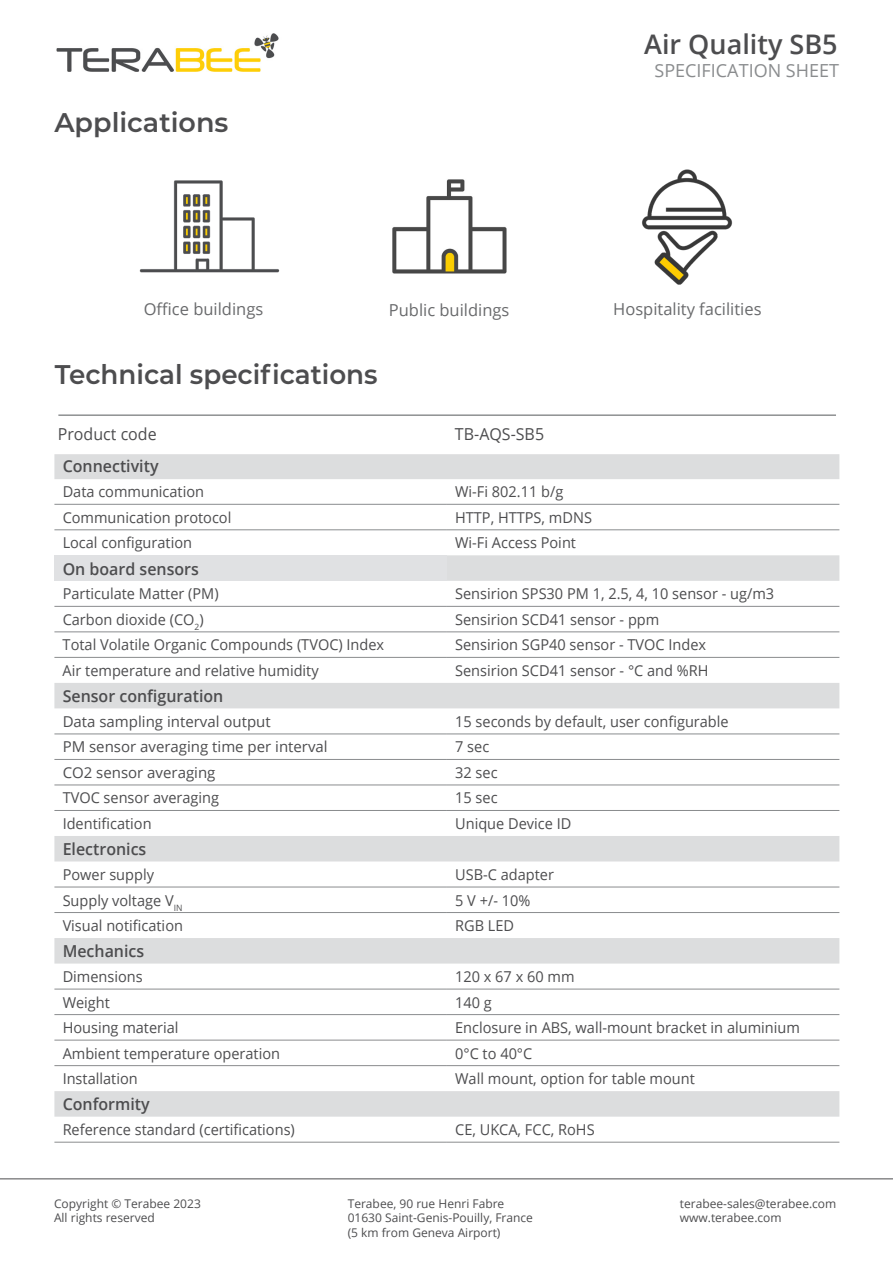
<style>
.page{position:relative;width:893px;height:1263px;background:#fff}
.page>*{position:absolute;margin:0;border:0;box-sizing:border-box;transform-origin:0 0}
.t1{font:600 27px "Montserrat";color:#4d4d4f}
.t2{font:600 27px "Open Sans";color:#4d4d4f}
.t3{font:18px "Open Sans";color:#8a8c8e}
.t4{font:600 16.5px "Open Sans";color:#4d4d4f}
.t5{font:16.5px "Open Sans";color:#696a6c}
.t6{font:16.5px "Open Sans";color:#4d4d4f}
.t7{font:15px "Open Sans";color:#4d4d4f}
.t8{font:12px/14.4px "Open Sans";color:#4d4d4f}
.s1{font-style:inherit}
</style>
<div class="page">
<hr style="left:0;top:1178px;width:893px;height:1px;background:#4d4d4f">
<img style="left:56px;top:33px;width:223px;height:39px">
<img style="left:139px;top:180px;width:141px;height:93px">
<img style="left:642px;top:169px;width:91px;height:116px">
<img style="left:392px;top:179px;width:115px;height:95px">
<svg style="left:54px;top:454px;width:785px;height:663px"></svg>
<div style="left:54px;top:555px;width:393px;height:26px;background:#e0e1e3"></div>
<hr style="left:54px;top:504px;width:393px;height:1px;background:#8a8c8e">
<hr style="left:447px;top:504px;width:392px;height:1px;background:#8a8c8e">
<hr style="left:54px;top:529px;width:393px;height:1px;background:#8a8c8e">
<hr style="left:447px;top:529px;width:392px;height:1px;background:#8a8c8e">
<hr style="left:54px;top:606px;width:393px;height:1px;background:#8a8c8e">
<hr style="left:447px;top:606px;width:392px;height:1px;background:#8a8c8e">
<hr style="left:54px;top:631px;width:393px;height:1px;background:#8a8c8e">
<hr style="left:447px;top:631px;width:392px;height:1px;background:#8a8c8e">
<hr style="left:54px;top:657px;width:393px;height:1px;background:#8a8c8e">
<hr style="left:447px;top:657px;width:392px;height:1px;background:#8a8c8e">
<hr style="left:54px;top:733px;width:393px;height:1px;background:#8a8c8e">
<hr style="left:447px;top:733px;width:392px;height:1px;background:#8a8c8e">
<hr style="left:54px;top:759px;width:393px;height:1px;background:#8a8c8e">
<hr style="left:447px;top:759px;width:392px;height:1px;background:#8a8c8e">
<hr style="left:54px;top:784px;width:393px;height:1px;background:#8a8c8e">
<hr style="left:447px;top:784px;width:392px;height:1px;background:#8a8c8e">
<hr style="left:54px;top:810px;width:393px;height:1px;background:#8a8c8e">
<hr style="left:447px;top:810px;width:392px;height:1px;background:#8a8c8e">
<hr style="left:54px;top:887px;width:393px;height:1px;background:#8a8c8e">
<hr style="left:447px;top:887px;width:392px;height:1px;background:#8a8c8e">
<hr style="left:54px;top:912px;width:393px;height:1px;background:#8a8c8e">
<hr style="left:447px;top:912px;width:392px;height:1px;background:#8a8c8e">
<hr style="left:54px;top:989px;width:393px;height:1px;background:#8a8c8e">
<hr style="left:447px;top:989px;width:392px;height:1px;background:#8a8c8e">
<hr style="left:54px;top:1014px;width:393px;height:1px;background:#8a8c8e">
<hr style="left:447px;top:1014px;width:392px;height:1px;background:#8a8c8e">
<hr style="left:54px;top:1040px;width:393px;height:1px;background:#8a8c8e">
<hr style="left:447px;top:1040px;width:392px;height:1px;background:#8a8c8e">
<hr style="left:54px;top:1065px;width:393px;height:1px;background:#8a8c8e">
<hr style="left:447px;top:1065px;width:392px;height:1px;background:#8a8c8e">
<hr style="left:54px;top:1142px;width:393px;height:1px;background:#8a8c8e">
<hr style="left:447px;top:1142px;width:392px;height:1px;background:#8a8c8e">
<hr style="left:58px;top:414px;width:778px;height:2px;background:#8a8c8e">
<h1 class="t2" style="left:644px;top:26px;width:195px">Air Quality SB5</h1>
<p class="t1" style="left:54px;top:103px;width:176px">Applications</p>
<p class="t3" style="left:654px;top:58px;width:186px">SPECIFICATION SHEET</p>
<p class="t5" style="left:144px;top:298px;width:121px">Office buildings</p>
<p class="t5" style="left:389px;top:298px;width:122px">Public buildings</p>
<p class="t5" style="left:613px;top:298px;width:150px">Hospitality facilities</p>
<p class="t1" style="left:55px;top:355px;width:324px">Technical specifications</p>
<p class="t6" style="left:58px;top:423px;width:100px">Product code</p>
<p class="t6" style="left:455px;top:423px;width:91px">TB-AQS-SB5</p>
<p class="t4" style="left:63px;top:455px;width:97px">Connectivity</p>
<p class="t7" style="left:63px;top:481px;width:143px">Data communication</p>
<p class="t7" style="left:455px;top:481px;width:110px">Wi-Fi 802.11 b/g</p>
<p class="t7" style="left:63px;top:507px;width:170px">Communication protocol</p>
<p class="t7" style="left:455px;top:507px;width:138px">HTTP, HTTPS, mDNS</p>
<p class="t7" style="left:63px;top:533px;width:131px">Local configuration</p>
<p class="t7" style="left:455px;top:533px;width:122px">Wi-Fi Access Point</p>
<p class="t4" style="left:63px;top:558px;width:138px">On board sensors</p>
<p class="t7" style="left:63px;top:584px;width:158px">Particulate Matter (PM)</p>
<p class="t7" style="left:455px;top:584px;width:321px">Sensirion SPS30 PM 1, 2.5, 4, 10 sensor - ug/m3</p>
<p class="t7" style="left:63px;top:609px;width:143px">Carbon dioxide (CO<sub>2</sub>)</p>
<p class="t7" style="left:455px;top:609px;width:206px">Sensirion SCD41 sensor - ppm</p>
<p class="t7" style="left:63px;top:635px;width:323px">Total Volatile Organic Compounds (TVOC) Index</p>
<p class="t7" style="left:455px;top:635px;width:253px">Sensirion SGP40 sensor - TVOC Index</p>
<p class="t7" style="left:63px;top:660px;width:258px">Air temperature and relative humidity</p>
<p class="t7" style="left:455px;top:660px;width:255px">Sensirion SCD41 sensor - °C and %RH</p>
<p class="t4" style="left:63px;top:685px;width:162px">Sensor configuration</p>
<p class="t7" style="left:63px;top:711px;width:210px">Data sampling interval output</p>
<p class="t7" style="left:455px;top:711px;width:275px">15 seconds by default, user configurable</p>
<p class="t7" style="left:63px;top:737px;width:267px">PM sensor averaging time per interval</p>
<p class="t7" style="left:455px;top:737px;width:36px">7 sec</p>
<p class="t7" style="left:63px;top:762px;width:154px">CO2 sensor averaging</p>
<p class="t7" style="left:455px;top:762px;width:44px">32 sec</p>
<p class="t7" style="left:63px;top:788px;width:158px">TVOC sensor averaging</p>
<p class="t7" style="left:455px;top:788px;width:44px">15 sec</p>
<p class="t7" style="left:63px;top:813px;width:90px">Identification</p>
<p class="t7" style="left:455px;top:813px;width:118px">Unique Device ID</p>
<p class="t4" style="left:63px;top:838px;width:85px">Electronics</p>
<p class="t7" style="left:63px;top:864px;width:93px">Power supply</p>
<p class="t7" style="left:455px;top:864px;width:100px">USB-C adapter</p>
<p class="t7" style="left:63px;top:890px;width:121px">Supply voltage V<sub>IN</sub></p>
<p class="t7" style="left:455px;top:890px;width:77px">5 V +/- 10%</p>
<p class="t7" style="left:63px;top:915px;width:122px">Visual notification</p>
<p class="t7" style="left:455px;top:915px;width:60px">RGB LED</p>
<p class="t4" style="left:63px;top:940px;width:83px">Mechanics</p>
<p class="t7" style="left:63px;top:966px;width:82px">Dimensions</p>
<p class="t7" style="left:455px;top:966px;width:121px">120 x 67 x 60 mm</p>
<p class="t7" style="left:63px;top:992px;width:49px">Weight</p>
<p class="t7" style="left:455px;top:992px;width:38px">140 g</p>
<p class="t7" style="left:63px;top:1017px;width:117px">Housing material</p>
<p class="t7" style="left:455px;top:1017px;width:346px">Enclosure in ABS, wall-mount bracket in aluminium</p>
<p class="t7" style="left:63px;top:1043px;width:219px">Ambient temperature operation</p>
<p class="t7" style="left:455px;top:1043px;width:79px">0°C to 40°C</p>
<p class="t7" style="left:63px;top:1068px;width:77px">Installation</p>
<p class="t7" style="left:455px;top:1068px;width:241px">Wall mount, option for table mount</p>
<p class="t4" style="left:63px;top:1093px;width:89px">Conformity</p>
<p class="t7" style="left:63px;top:1119px;width:234px">Reference standard (certifications)</p>
<p class="t7" style="left:455px;top:1119px;width:141px">CE, UKCA, FCC, RoHS</p>
<p class="t8" style="left:54px;top:1196px;width:148px">Copyright © Terabee 202<span class="s1">3<br></span>All rights reserved</p>
<p class="t8" style="left:348px;top:1196px;width:187px">Terabee, 90 rue Henri Fabre<br>01630 Saint-Genis-Pouilly, France (5 km from Geneva Airport)</p>
<p class="t8" style="left:680px;top:1196px;width:158px">terabee-sales@terabee.com www.terabee.com</p>
</div>
